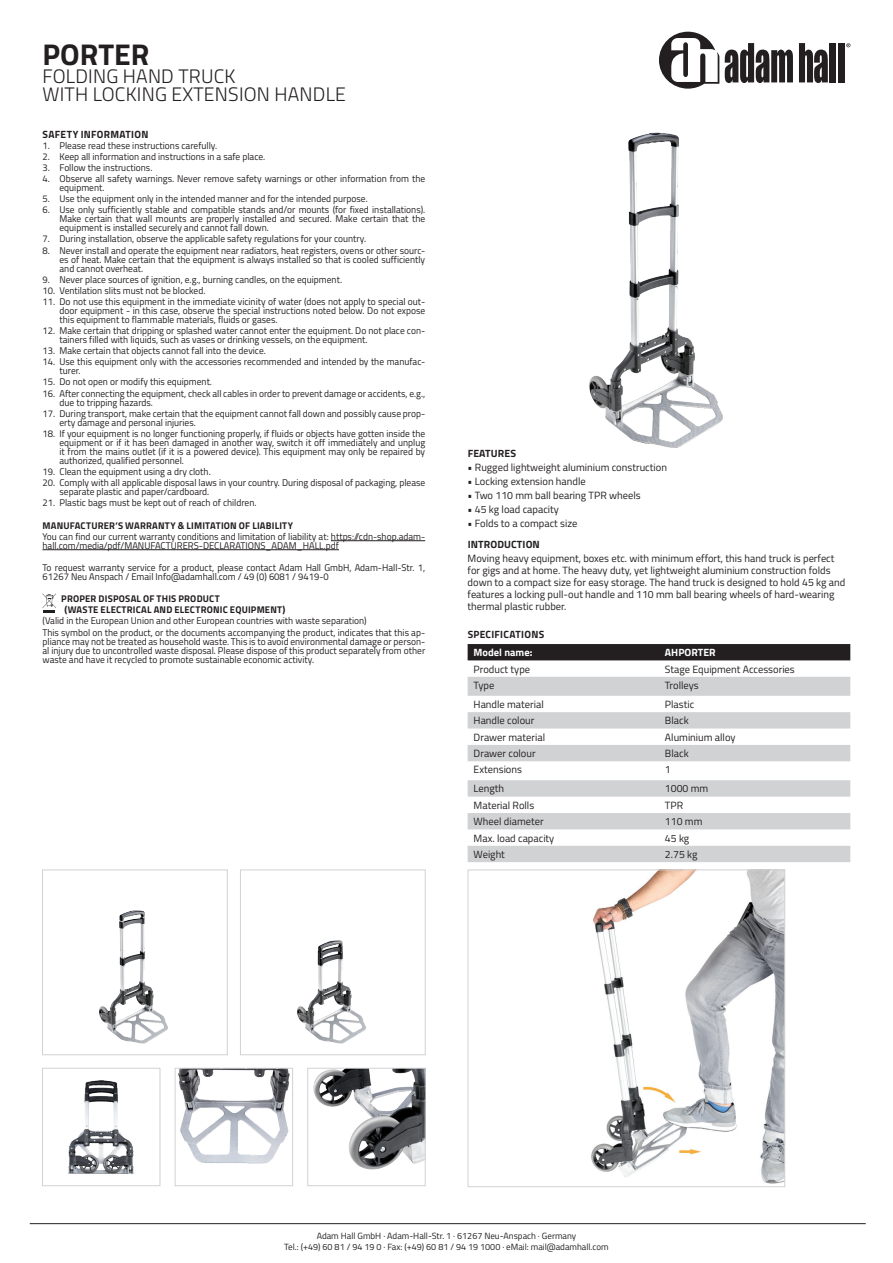
<style>
.page{position:relative;width:893px;height:1263px;background:#fff}
.page>*{position:absolute;margin:0;border:0;box-sizing:border-box;transform-origin:0 0}
.t1{font:700 30px "Titillium";color:#231f20}
.t2{font:300 19.5px/18px "Titillium";letter-spacing:.01em;color:#231f20}
.t3{font:10.5px/12px "Titillium";color:#231f20}
.t4{font:700 10.5px "Titillium";letter-spacing:.025em;color:#231f20}
.t5{font:700 10.5px "Titillium";color:#fff}
.t6{font:9.75px/9px "Titillium";color:#231f20}
.t7{font:700 9.75px/11.1px "Titillium";letter-spacing:.02em;color:#231f20}
.t8{font:9px/10.8px "Titillium";color:#231f20;text-align:center}
</style>
<div class="page">
<hr style="left:30px;top:1223px;width:836px;height:1px;background:#231f20">
<hr style="left:331px;top:540px;width:94px;height:1px;background:#231f20">
<hr style="left:43px;top:549px;width:296px;height:1px;background:#231f20">
<svg style="left:43px;top:593px;width:13px;height:20px"></svg>
<svg style="left:725px;top:43px;width:68px;height:40px"></svg>
<svg style="left:799px;top:43px;width:29px;height:40px"></svg>
<div style="left:830px;top:43px;width:6px;height:39px;background:#231f20"></div>
<div style="left:838px;top:43px;width:6px;height:39px;background:#231f20"></div>
<svg style="left:846px;top:43px;width:4px;height:4px"></svg>
<svg style="left:659px;top:32px;width:60px;height:57px"></svg>
<img style="left:589px;top:132px;width:134px;height:316px">
<div style="left:468px;top:644px;width:382px;height:16px;background:#231f20"></div>
<svg style="left:468px;top:677px;width:382px;height:185px;fill:#d1d2d4"></svg>
<img style="left:99px;top:910px;width:69px;height:134px">
<div style="left:42px;top:869px;width:186px;height:186px;border:1px solid #d1d2d4"></div>
<img style="left:297px;top:940px;width:69px;height:104px">
<div style="left:240px;top:869px;width:186px;height:186px;border:1px solid #d1d2d4"></div>
<img style="left:68px;top:1080px;width:66px;height:94px">
<div style="left:42px;top:1068px;width:118px;height:118px;border:1px solid #d1d2d4"></div>
<img style="left:313px;top:1070px;width:111px;height:100px">
<div style="left:307px;top:1068px;width:119px;height:118px;border:1px solid #d1d2d4"></div>
<img style="left:178px;top:1070px;width:112px;height:94px">
<div style="left:175px;top:1068px;width:118px;height:118px;border:1px solid #d1d2d4"></div>
<img style="left:591px;top:871px;width:192px;height:313px">
<div style="left:468px;top:869px;width:317px;height:318px;border:1px solid #d1d2d4"></div>
<h1 class="t1" style="left:43px;top:32px;width:108px">PORTER</h1>
<h2 class="t2" style="left:43px;top:66px;width:305px">FOLDING HAND TRUCK<br>WITH LOCKING EXTENSION HANDLE</h2>
<p class="t4" style="left:43px;top:126px;width:107px">SAFETY INFORMATION</p>
<p class="t6" style="left:43px;top:140px;width:176px">1. Please read these instructions carefully.</p>
<p class="t6" style="left:43px;top:151px;width:224px">2. Keep all information and instructions in a safe place.</p>
<p class="t6" style="left:43px;top:163px;width:111px">3. Follow the instructions.</p>
<p class="t6" style="left:60px;top:174px;width:367px;text-indent:-17px">4. Observe all safety warnings. Never remove safety warnings or other information from the equipment.</p>
<p class="t6" style="left:43px;top:194px;width:327px">5. Use the equipment only in the intended manner and for the intended purpose.</p>
<p class="t6" style="left:60px;top:205px;width:367px;text-align:justify;text-indent:-17px">6. Use only sufficiently stable and compatible stands and/or mounts (for fixed installations).<br>Make certain that wall mounts are properly installed and secured. Make certain that the equipment is installed securely and cannot fall down.</p>
<p class="t6" style="left:43px;top:234px;width:325px">7. During installation, observe the applicable safety regulations for your country.</p>
<p class="t6" style="left:60px;top:245px;width:367px;text-align:justify;text-indent:-17px">8. Never install and operate the equipment near radiators, heat registers, ovens or other sourc&shy;es of heat. Make certain that the equipment is always installed so that is cooled sufficiently and cannot overheat.</p>
<p class="t6" style="left:43px;top:274px;width:301px">9. Never place sources of ignition, e.g., burning candles, on the equipment.</p>
<p class="t6" style="left:43px;top:285px;width:164px">10. Ventilation slits must not be blocked.</p>
<p class="t6" style="left:60px;top:297px;width:367px;text-align:justify;text-indent:-17px">11. Do not use this equipment in the immediate vicinity of water (does not apply to special out&shy;door equipment - in this case, observe the special instructions noted below. Do not expose this equipment to flammable materials, fluids or gases.</p>
<p class="t6" style="left:60px;top:326px;width:367px;text-indent:-17px">12. Make certain that dripping or splashed water cannot enter the equipment. Do not place con&shy;tainers filled with liquids, such as vases or drinking vessels, on the equipment.</p>
<p class="t6" style="left:43px;top:346px;width:225px">13. Make certain that objects cannot fall into the device.</p>
<p class="t6" style="left:60px;top:357px;width:367px;text-indent:-17px">14. Use this equipment only with the accessories recommended and intended by the manufac&shy;turer.</p>
<p class="t6" style="left:43px;top:377px;width:171px">15. Do not open or modify this equipment.</p>
<p class="t6" style="left:60px;top:388px;width:367px;text-indent:-17px">16. After connecting the equipment, check all cables in order to prevent damage or accidents, e.g., due to tripping hazards.</p>
<p class="t6" style="left:60px;top:408px;width:367px;text-indent:-17px">17. During transport, make certain that the equipment cannot fall down and possibly cause prop&shy;erty damage and personal injuries.</p>
<p class="t6" style="left:60px;top:428px;width:367px;text-align:justify;text-indent:-17px">18. If your equipment is no longer functioning properly, if fluids or objects have gotten inside the equipment or if it has been damaged in another way, switch it off immediately and unplug it from the mains outlet (if it is a powered device). This equipment may only be repaired by authorized, qualified personnel.</p>
<p class="t6" style="left:43px;top:467px;width:170px">19. Clean the equipment using a dry cloth.</p>
<p class="t6" style="left:60px;top:478px;width:367px;text-indent:-17px">20. Comply with all applicable disposal laws in your country. During disposal of packaging, please separate plastic and paper/cardboard.</p>
<p class="t6" style="left:43px;top:498px;width:216px">21. Plastic bags must be kept out of reach of children.</p>
<p class="t7" style="left:43px;top:519px;width:252px">MANUFACTURER’S WARRANTY &amp; LIMITATION OF LIABILITY</p>
<p class="t6" style="left:43px;top:531px;width:384px">You can find our current warranty conditions and limitation of liability at: https://cdn-shop.adam&shy;hall.com/media/pdf/MANUFACTURERS-DECLARATIONS_ADAM_HALL.pdf</p>
<p class="t6" style="left:43px;top:562px;width:384px">To request warranty service for a product, please contact Adam Hall GmbH, Adam-Hall-Str. 1,<br>61267 Neu Anspach / Email Info@adamhall.com / 49 (0) 6081 / 9419-0</p>
<p class="t7" style="left:65px;top:593px;width:222px;text-indent:-3px">PROPER DISPOSAL OF THIS PRODUCT<br>(WASTE ELECTRICAL AND ELECTRONIC EQUIPMENT)</p>
<p class="t6" style="left:43px;top:615px;width:384px;line-height:11.1px">(Valid in the European Union and other European countries with waste separation)<br>This symbol on the product, or the documents accompanying the product, indicates that this ap-</p>
<p class="t6" style="left:43px;top:636px;width:384px;text-align:justify">pliance may not be treated as household waste. This is to avoid environmental damage or person&shy;al injury due to uncontrolled waste disposal. Please dispose of this product separately from other waste and have it recycled to promote sustainable economic activity.</p>
<p class="t4" style="left:468px;top:445px;width:50px">FEATURES</p>
<p class="t3" style="left:468px;top:460px;width:201px">• Rugged lightweight aluminium construction</p>
<p class="t3" style="left:468px;top:475px;width:120px">• Locking extension handle</p>
<p class="t3" style="left:468px;top:489px;width:175px">• Two 110 mm ball bearing TPR wheels</p>
<p class="t3" style="left:468px;top:503px;width:93px">• 45 kg load capacity</p>
<p class="t3" style="left:468px;top:517px;width:111px">• Folds to a compact size</p>
<p class="t4" style="left:468px;top:536px;width:74px">INTRODUCTION</p>
<p class="t3" style="left:468px;top:552px;width:379px">Moving heavy equipment, boxes etc. with minimum effort, this hand truck is perfect for gigs and at home. The heavy duty, yet lightweight aluminium construction folds down to a compact size for easy storage. The hand truck is designed to hold 45 kg and features a locking pull-out handle and 110 mm ball bearing wheels of hard-wearing thermal plastic rubber.</p>
<p class="t4" style="left:468px;top:627px;width:78px">SPECIFICATIONS</p>
<p class="t5" style="left:474px;top:644px;width:60px">Model name:</p>
<p class="t5" style="left:665px;top:644px;width:52px">AHPORTER</p>
<p class="t3" style="left:474px;top:662px;width:58px">Product type</p>
<p class="t3" style="left:665px;top:662px;width:131px">Stage Equipment Accessories</p>
<p class="t3" style="left:474px;top:679px;width:22px">Type</p>
<p class="t3" style="left:665px;top:679px;width:35px">Trolleys</p>
<p class="t3" style="left:474px;top:698px;width:72px">Handle material</p>
<p class="t3" style="left:665px;top:698px;width:31px">Plastic</p>
<p class="t3" style="left:474px;top:714px;width:62px">Handle colour</p>
<p class="t3" style="left:665px;top:714px;width:25px">Black</p>
<p class="t3" style="left:474px;top:730px;width:73px">Drawer material</p>
<p class="t3" style="left:665px;top:730px;width:72px">Aluminium alloy</p>
<p class="t3" style="left:474px;top:747px;width:64px">Drawer colour</p>
<p class="t3" style="left:665px;top:747px;width:25px">Black</p>
<p class="t3" style="left:474px;top:763px;width:50px">Extensions</p>
<p class="t3" style="left:665px;top:763px;width:7px">1</p>
<p class="t3" style="left:474px;top:782px;width:32px">Length</p>
<p class="t3" style="left:665px;top:782px;width:45px">1000 mm</p>
<p class="t3" style="left:474px;top:798px;width:62px">Material Rolls</p>
<p class="t3" style="left:665px;top:798px;width:20px">TPR</p>
<p class="t3" style="left:474px;top:815px;width:72px">Wheel diameter</p>
<p class="t3" style="left:665px;top:815px;width:39px">110 mm</p>
<p class="t3" style="left:474px;top:831px;width:82px">Max. load capacity</p>
<p class="t3" style="left:665px;top:831px;width:26px">45 kg</p>
<p class="t3" style="left:474px;top:848px;width:33px">Weight</p>
<p class="t3" style="left:665px;top:848px;width:34px">2.75 kg</p>
<p class="t8" style="left:284px;top:1230px;width:326px">Adam Hall GmbH · Adam-Hall-Str. 1 · 61267 Neu-Anspach · Germany<br>Tel.: (+49) 60 81 / 94 19 0 · Fax: (+49) 60 81 / 94 19 1000 · eMail: mail@adamhall.com</p>
</div>
